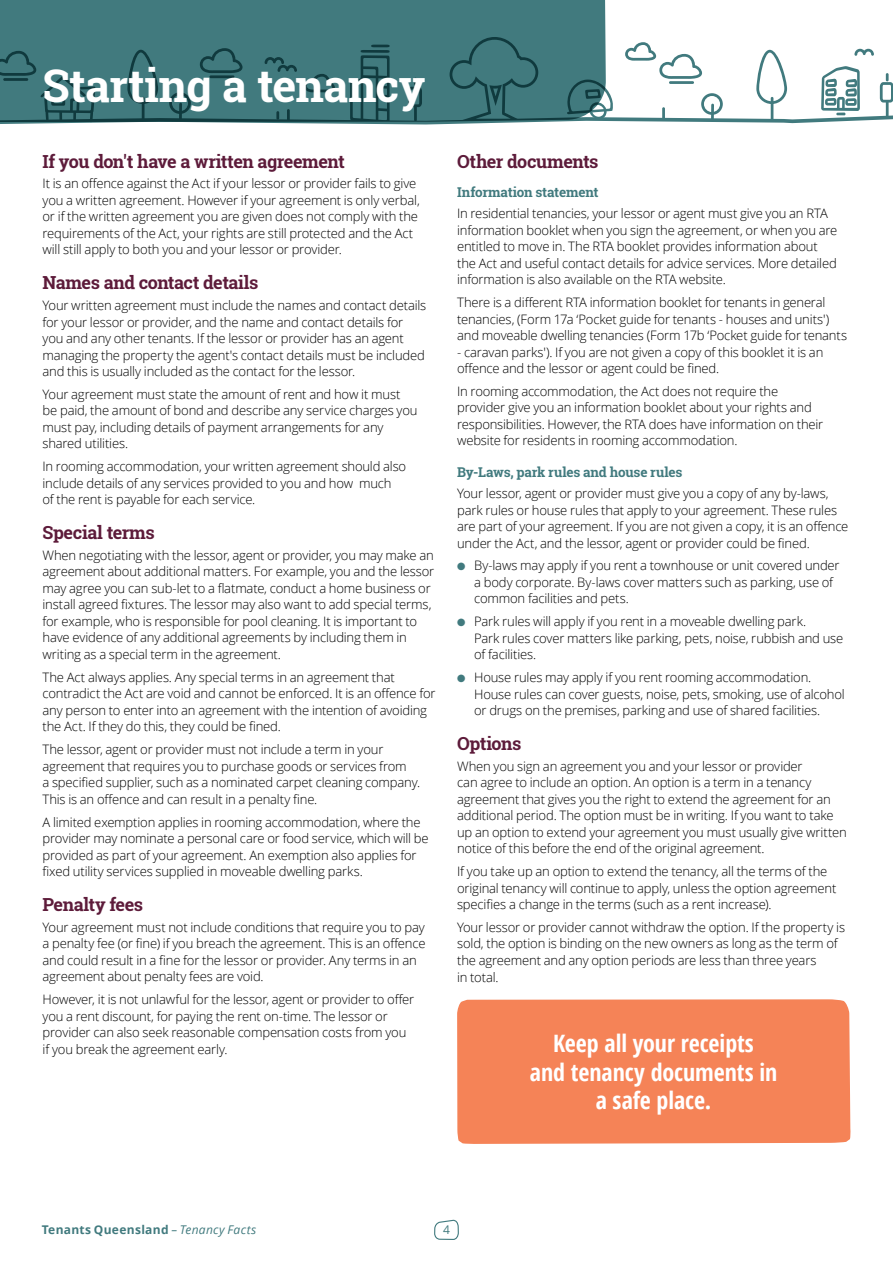
<style>
.page{position:relative;width:893px;height:1263px;background:#fff}
.page>*{position:absolute;margin:0;border:0;box-sizing:border-box;transform-origin:0 0}
.t1{font:700 45px "Roboto Slab";letter-spacing:-.015em;color:#fff}
.t2{font:700 condensed 24px/28.5px "Open Sans";letter-spacing:-.005em;color:#fff;text-align:center}
.t3{font:700 18px "Roboto Slab";letter-spacing:-.025em;color:#5d1b3a}
.t4{font:700 13.5px "Roboto Slab";letter-spacing:-.015em;color:#417a7e}
.t5{font:300 13.05px/16.5px "Open Sans";letter-spacing:-.015em;color:#000}
.t6{font:700 12px "Open Sans";letter-spacing:.025em;color:#417a7e}
.t7{font:12px "Open Sans";color:#417a7e}
.s1{color:#417a7e}
.s2{font-weight:400;font-style:italic}
</style>
<div class="page">
<div style="left:0;top:0;width:606px;height:37px;background:#417a7e"></div>
<svg style="left:0;top:37px;width:893px;height:88px"></svg>
<svg style="left:434px;top:1220px;width:25px;height:20px"></svg>
<div style="left:457px;top:999px;width:394px;height:145px;background:#f58357"></div>
<h1 class="t1" style="left:43px;top:55px;width:384px">Starting a tenancy</h1>
<h3 class="t3" style="left:43px;top:149px;width:304px">If you don't have a written agreement</h3>
<p class="t5" style="left:43px;top:175px;width:379px">It is an offence against the Act if your lessor or provider fails to give you a written agreement. However if your agreement is only verbal, or if the written agreement you are given does not comply with the requirements of the Act, your rights are still protected and the Act will still apply to both you and your lessor or provider.</p>
<h3 class="t3" style="left:43px;top:270px;width:218px">Names and contact details</h3>
<p class="t5" style="left:43px;top:297px;width:385px">Your written agreement must include the names and contact details for your lessor or provider, and the name and contact details for you and any other tenants. If the lessor or provider has an agent managing the property the agent's contact details must be included and this is usually included as the contact for the lessor.</p>
<p class="t5" style="left:43px;top:386px;width:377px">Your agreement must state the amount of rent and how it must be paid, the amount of bond and describe any service charges you must pay, including details of payment arrangements for any shared utilities.</p>
<p class="t5" style="left:43px;top:458px;width:365px">In rooming accommodation, your written agreement should also include details of any services provided to you and how much<br>of the rent is payable for each service.</p>
<h3 class="t3" style="left:43px;top:520px;width:114px">Special terms</h3>
<p class="t5" style="left:43px;top:546px;width:393px">When negotiating with the lessor, agent or provider, you may make an agreement about additional matters. For example, you and the lessor may agree you can sub-let to a flatmate, conduct a home business or install agreed fixtures. The lessor may also want to add special terms, for example, who is responsible for pool cleaning. It is important to have evidence of any additional agreements by including them in writing as a special term in the agreement.</p>
<p class="t5" style="left:43px;top:668px;width:395px">The Act always applies. Any special terms in an agreement that contradict the Act are void and cannot be enforced. It is an offence for any person to enter into an agreement with the intention of avoiding the Act. If they do this, they could be fined.</p>
<p class="t5" style="left:43px;top:741px;width:379px">The lessor, agent or provider must not include a term in your agreement that requires you to purchase goods or services from<br>a specified supplier, such as a nominated carpet cleaning company.<br>This is an offence and can result in a penalty fine.</p>
<p class="t5" style="left:43px;top:813px;width:388px">A limited exemption applies in rooming accommodation, where the provider may nominate a personal care or food service, which will be provided as part of your agreement. An exemption also applies for fixed utility services supplied in moveable dwelling parks.</p>
<h3 class="t3" style="left:43px;top:892px;width:102px">Penalty fees</h3>
<p class="t5" style="left:43px;top:918px;width:384px">Your agreement must not include conditions that require you to pay a penalty fee (or fine) if you breach the agreement. This is an offence and could result in a fine for the lessor or provider. Any terms in an agreement about penalty fees are void.</p>
<p class="t5" style="left:43px;top:991px;width:373px">However, it is not unlawful for the lessor, agent or provider to offer you a rent discount, for paying the rent on-time. The lessor or provider can also seek reasonable compensation costs from you if you break the agreement early.</p>
<h3 class="t3" style="left:457px;top:149px;width:143px">Other documents</h3>
<p class="t4" style="left:457px;top:183px;width:143px">Information statement</p>
<p class="t5" style="left:457px;top:205px;width:382px">In residential tenancies, your lessor or agent must give you an RTA information booklet when you sign the agreement, or when you are entitled to move in. The RTA booklet provides information about the Act and useful contact details for advice services. More detailed information is also available on the RTA website.</p>
<p class="t5" style="left:457px;top:294px;width:391px">There is a different RTA information booklet for tenants in general tenancies, (Form 17a ‘Pocket guide for tenants - houses and units') and moveable dwelling tenancies (Form 17b ‘Pocket guide for tenants</p>
<p class="t5" style="left:457px;top:343px;width:368px">- caravan parks'). If you are not given a copy of this booklet it is an offence and the lessor or agent could be fined.</p>
<p class="t5" style="left:457px;top:383px;width:368px">In rooming accommodation, the Act does not require the provider give you an information booklet about your rights and responsibilities. However, the RTA does have information on their website for residents in rooming accommodation.</p>
<p class="t4" style="left:457px;top:463px;width:227px">By-Laws, park rules and house rules</p>
<p class="t5" style="left:457px;top:485px;width:393px">Your lessor, agent or provider must give you a copy of any by-laws, park rules or house rules that apply to your agreement. These rules are part of your agreement. If you are not given a copy, it is an offence under the Act, and the lessor, agent or provider could be fined.</p>
<p class="t5" style="left:474px;top:557px;width:367px;text-indent:-17px"><span class="s1">●</span> By-laws may apply if you rent a townhouse or unit covered under a body corporate. By-laws cover matters such as parking, use of common facilities and pets.</p>
<p class="t5" style="left:474px;top:613px;width:371px;text-indent:-17px"><span class="s1">●</span> Park rules will apply if you rent in a moveable dwelling park.<br>Park rules cover matters like parking, pets, noise, rubbish and use of facilities.</p>
<p class="t5" style="left:474px;top:669px;width:372px;text-indent:-17px"><span class="s1">●</span> House rules may apply if you rent rooming accommodation.<br>House rules can cover guests, noise, pets, smoking, use of alcohol or drugs on the premises, parking and use of shared facilities.</p>
<h3 class="t3" style="left:457px;top:731px;width:66px">Options</h3>
<p class="t5" style="left:457px;top:757px;width:391px">When you sign an agreement you and your lessor or provider<br>can agree to include an option. An option is a term in a tenancy agreement that gives you the right to extend the agreement for an additional period. The option must be in writing. If you want to take up an option to extend your agreement you must usually give written notice of this before the end of the original agreement.</p>
<p class="t5" style="left:457px;top:863px;width:381px">If you take up an option to extend the tenancy, all the terms of the original tenancy will continue to apply, unless the option agreement specifies a change in the terms (such as a rent increase).</p>
<p class="t5" style="left:457px;top:919px;width:389px">Your lessor or provider cannot withdraw the option. If the property is sold, the option is binding on the new owners as long as the term of the agreement and any option periods are less than three years<br>in total.</p>
<h2 class="t2" style="left:530px;top:1029px;width:249px">Keep all your receipts<br>and tenancy documents in a safe place.</h2>
<p class="t6" style="left:42px;top:1221px;width:216px">Tenants Queensland <span class="s2">– Tenancy Facts</span></p>
<p class="t7" style="left:443px;top:1222px;width:8px">4</p>
</div>
